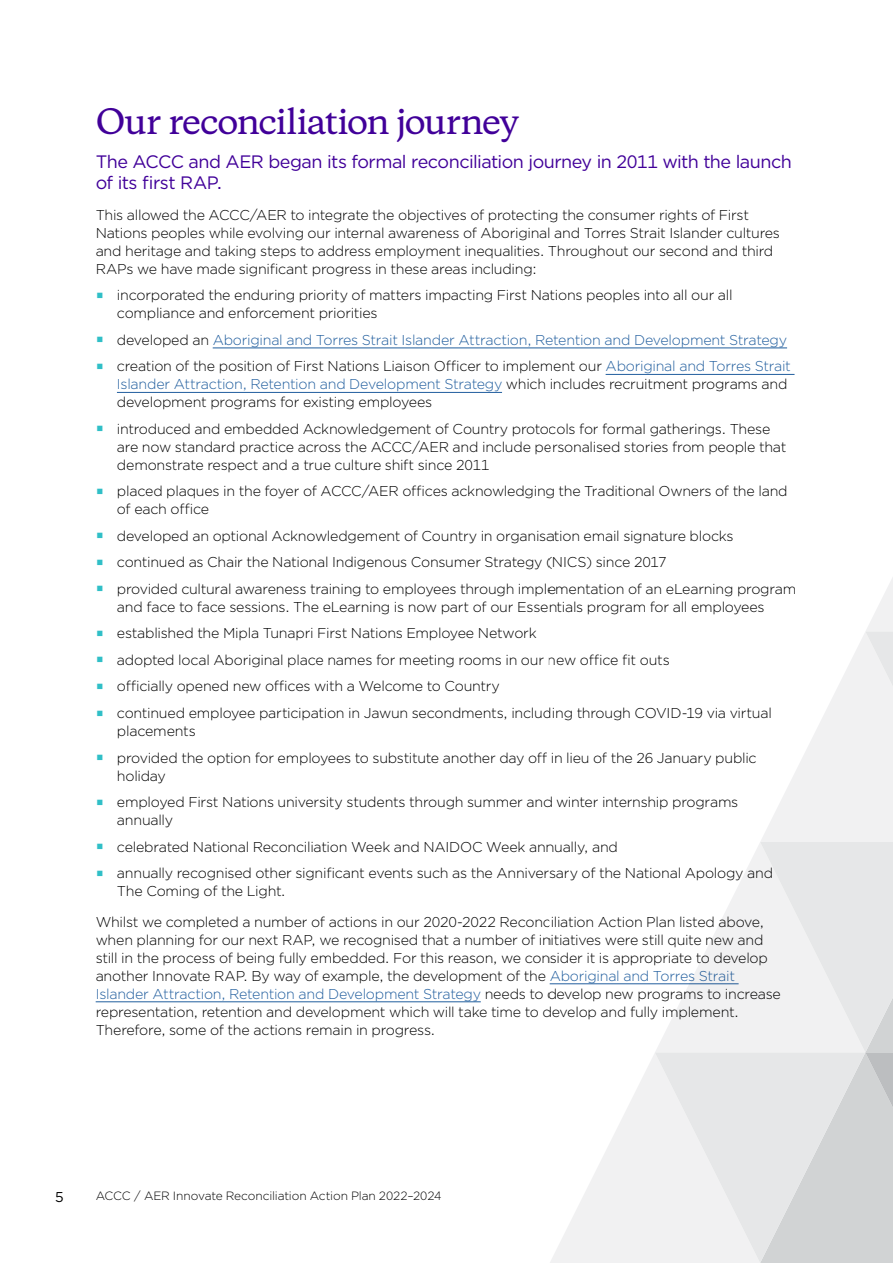
<style>
.page{position:relative;width:893px;height:1263px;background:#fff}
.page>*{position:absolute;margin:0;border:0;box-sizing:border-box;transform-origin:0 0}
.t1{font:500 33px "Copernicus";letter-spacing:-.04em;color:#410099}
.t2{font:18px/21px "Gotham";letter-spacing:-.03em;color:#410099}
.t3{font:300 14.25px/18px "Gotham";letter-spacing:-.02em;color:#000}
.t4{font:300 14.25px/26.5px "Gotham";letter-spacing:-.02em;color:#215e9e}
.t5{font:14.25px "Gotham";color:#000}
.t6{font:300 12px "Gotham";letter-spacing:-.015em;color:#000}
.s1{color:#000}
.s2{color:#215e9e}
</style>
<div class="page">
<hr style="left:213px;top:348px;width:574px;height:1px;background:#215e9e">
<hr style="left:606px;top:374px;width:188px;height:1px;background:#215e9e">
<hr style="left:117px;top:392px;width:385px;height:1px;background:#215e9e">
<hr style="left:96px;top:1001px;width:385px;height:1px;background:#215e9e">
<svg style="left:550px;top:578px;width:343px;height:685px"></svg>
<h1 class="t1" style="left:96px;top:93px;width:425px">Our reconciliation journey</h1>
<p class="t2" style="left:96px;top:151px;width:698px">The ACCC and AER began its formal reconciliation journey in 2011 with the launch of its first RAP.</p>
<p class="t3" style="left:96px;top:205px;width:686px">This allowed the ACCC/AER to integrate the objectives of protecting the consumer rights of First Nations peoples while evolving our internal awareness of Aboriginal and Torres Strait Islander cultures and heritage and taking steps to address employment inequalities. Throughout our second and third RAPs we have made significant progress in these areas including:</p>
<p class="t3" style="left:117px;top:286px;width:617px">incorporated the enduring priority of matters impacting First Nations peoples into all our all compliance and enforcement priorities</p>
<p class="t4" style="left:117px;top:326px;width:675px"><span class="s1">developed an</span> Aboriginal and Torres Strait Islander Attraction, Retention and Development Strategy <span class="s1">creation of the position of First Nations Liaison Officer to implement our</span> Aboriginal and Torres Strait</p>
<p class="t3" style="left:117px;top:375px;width:672px"><span class="s2">Islander Attraction, Retention and Development Strategy</span> which includes recruitment programs and development programs for existing employees</p>
<p class="t3" style="left:117px;top:419px;width:671px">introduced and embedded Acknowledgement of Country protocols for formal gatherings. These are now standard practice across the ACCC/AER and include personalised stories from people that demonstrate respect and a true culture shift since 2011</p>
<p class="t3" style="left:117px;top:482px;width:672px">placed plaques in the foyer of ACCC/AER offices acknowledging the Traditional Owners of the land of each office</p>
<p class="t3" style="left:117px;top:522px;width:681px;line-height:26.5px">developed an optional Acknowledgement of Country in organisation email signature blocks continued as Chair the National Indigenous Consumer Strategy (NICS) since 2017<br>provided cultural awareness training to employees through implementation of an eLearning program</p>
<p class="t3" style="left:117px;top:593px;width:656px;line-height:26.5px">and face to face sessions. The eLearning is now part of our Essentials program for all employees established the Mipla Tunapri First Nations Employee Network<br>adopted local Aboriginal place names for meeting rooms in our new office fit outs<br>officially opened new offices with a Welcome to Country<br>continued employee participation in Jawun secondments, including through COVID-19 via virtual</p>
<p class="t3" style="left:117px;top:717px;width:641px;line-height:26.5px">placements<br>provided the option for employees to substitute another day off in lieu of the 26 January public</p>
<p class="t3" style="left:117px;top:762px;width:623px;line-height:26.5px">holiday<br>employed First Nations university students through summer and winter internship programs</p>
<p class="t3" style="left:117px;top:806px;width:658px;line-height:26.5px">annually<br>celebrated National Reconciliation Week and NAIDOC Week annually, and<br>annually recognised other significant events such as the Anniversary of the National Apology and</p>
<p class="t3" style="left:96px;top:875px;width:670px;line-height:30.8px;text-indent:21px">The Coming of the Light.<br>Whilst we completed a number of actions in our 2020-2022 Reconciliation Action Plan listed above,</p>
<p class="t3" style="left:96px;top:930px;width:687px">when planning for our next RAP, we recognised that a number of initiatives were still quite new and still in the process of being fully embedded. For this reason, we consider it is appropriate to develop another Innovate RAP. By way of example, the development of the <span class="s2">Aboriginal and Torres Strait Islander Attraction, Retention and Development Strategy</span> needs to develop new programs to increase representation, retention and development which will take time to develop and fully implement.<br>Therefore, some of the actions remain in progress.</p>
<p class="t5" style="left:55px;top:1188px;width:10px">5</p>
<p class="t6" style="left:96px;top:1188px;width:347px">ACCC / AER Innovate Reconciliation Action Plan 2022–2024</p>
</div>
